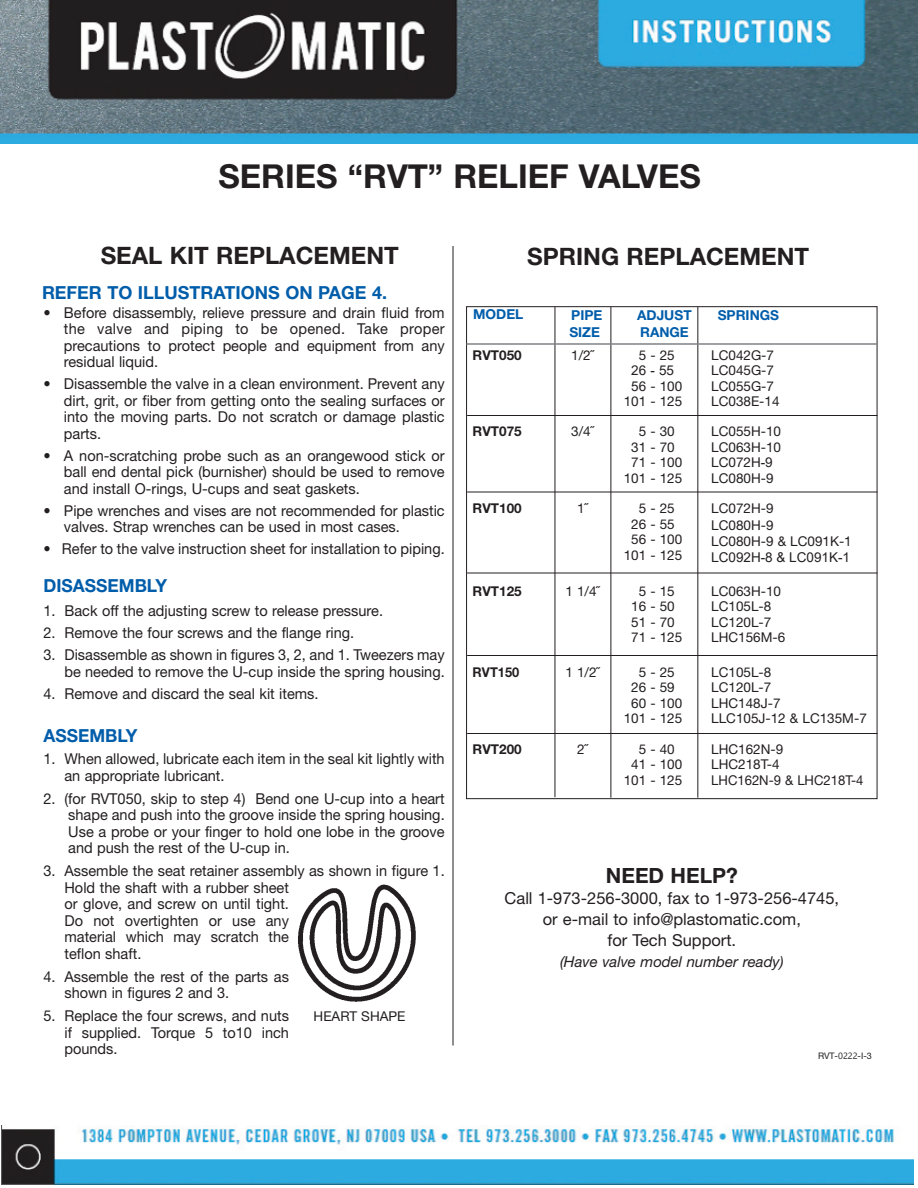
<style>
.page{position:relative;width:918px;height:1188px;background:#fff}
.page>*{position:absolute;margin:0;border:0;box-sizing:border-box;transform-origin:0 0}
.t1{font:700 33px "Helvetica Neue";color:#231f20}
.t2{font:700 24px "Helvetica Neue";color:#231f20}
.t3{font:700 21px "Helvetica Neue";color:#231f20}
.t4{font:700 18px "Helvetica Neue";color:#005daa}
.t5{font:16.5px/21px "Helvetica Neue";color:#231f20;text-align:center}
.t6{font:15px/16.5px "Helvetica Neue";color:#231f20;text-align:justify}
.t7{font:italic 15px "Helvetica Neue";color:#231f20}
.t8{font:700 13.65px "Helvetica Neue";color:#005daa}
.t9{font:13.5px/15.5px "Helvetica Neue";color:#231f20;text-align:center}
.t10{font:700 13.5px "Helvetica Neue";color:#231f20}
.t11{font:13.5px "Arial";color:#231f20}
.t12{font:700 13.5px "Helvetica Neue";color:#231f20;scale:.95 1}
.t13{font:9px "Helvetica Neue";color:#231f20}
.s1{font-family:"Arial"}
.s2{font-family:"Helvetica Neue"}
.s3{font-family:"Leelawadee"}
</style>
<div class="page">
<img style="left:298px;top:884px;width:118px;height:118px">
<hr style="left:555px;top:307px;width:1px;height:490px;background:#231f20">
<hr style="left:610px;top:307px;width:1px;height:491px;background:#231f20">
<hr style="left:697px;top:307px;width:1px;height:491px;background:#231f20">
<hr style="left:453px;top:246px;width:1px;height:800px;background:#231f20">
<hr style="left:466px;top:343px;width:412px;height:2px;background:#808285">
<hr style="left:467px;top:415px;width:411px;height:1px;background:#231f20">
<hr style="left:467px;top:492px;width:411px;height:1px;background:#231f20">
<hr style="left:467px;top:573px;width:411px;height:1px;background:#231f20">
<hr style="left:467px;top:655px;width:411px;height:1px;background:#231f20">
<hr style="left:467px;top:733px;width:411px;height:1px;background:#231f20">
<img style="left:0;top:0;width:918px;height:143px">
<img style="left:2px;top:1126px;width:911px;height:58px">
<h1 class="t1" style="left:219px;top:165px;width:484px">SERIES “RVT” RELIEF VALVES</h1>
<h2 class="t2" style="left:101px;top:247px;width:300px">SEAL KIT REPLACEMENT</h2>
<h2 class="t2" style="left:527px;top:248px;width:283px">SPRING REPLACEMENT</h2>
<p class="t4" style="left:42px;top:286px;width:347px">REFER TO ILLUSTRATIONS ON PAGE 4.</p>
<p class="t6" style="left:64px;top:306px;width:382px;text-indent:-20px">• Before disassembly, relieve pressure and drain fluid from the valve and piping to be opened. Take proper precautions to protect people and equipment from any residual liquid.</p>
<p class="t6" style="left:64px;top:377px;width:382px;text-indent:-20px">• Disassemble the valve in a clean environment. Prevent any dirt, grit, or fiber from getting onto the sealing surfaces or into the moving parts. Do not scratch or damage plastic parts.</p>
<p class="t6" style="left:64px;top:449px;width:382px;text-indent:-20px">• A non-scratching probe such as an orangewood stick or ball end dental pick (burnisher) should be used to remove and install O-rings, U-cups and seat gaskets.</p>
<p class="t6" style="left:64px;top:503px;width:382px;text-indent:-20px">• Pipe wrenches and vises are not recommended for plastic valves. Strap wrenches can be used in most cases.</p>
<p class="t6" style="left:43px;top:542px;width:403px">• Refer to the valve instruction sheet for installation to piping.</p>
<p class="t4" style="left:43px;top:580px;width:125px">DISASSEMBLY</p>
<p class="t6" style="left:43px;top:604px;width:341px">1. Back off the adjusting screw to release pressure.</p>
<p class="t6" style="left:43px;top:626px;width:312px">2. Remove the four screws and the flange ring.</p>
<p class="t6" style="left:43px;top:648px;width:403px;text-align:right">3. Disassemble as shown in figures 3, 2, and 1. Tweezers may be needed to remove the U-cup inside the spring housing.</p>
<p class="t6" style="left:43px;top:686px;width:277px">4. Remove and discard the seal kit items.</p>
<p class="t4" style="left:43px;top:730px;width:96px">ASSEMBLY</p>
<p class="t6" style="left:64px;top:752px;width:382px;text-indent:-21px">1. When allowed, lubricate each item in the seal kit lightly with an appropriate lubricant.</p>
<p class="t6" style="left:68px;top:792px;width:378px;text-indent:-25px">2. (for RVT050, skip to step 4) Bend one U-cup into a heart shape and push into the groove inside the spring housing.<br>Use a probe or your finger to hold one lobe in the groove and push the rest of the U-cup in.</p>
<p class="t6" style="left:64px;top:864px;width:382px;text-align:left;text-indent:-21px">3. Assemble the seat retainer assembly as shown in figure 1.<br>Hold the shaft with a rubber sheet<br>or glove, and screw on until tight.<br>Do not overtighten or use any<br>material which may scratch the<br>teflon shaft.</p>
<p class="t6" style="left:64px;top:970px;width:226px;text-indent:-21px">4. Assemble the rest of the parts as shown in figures 2 and 3.</p>
<p class="t6" style="left:64px;top:1009px;width:226px;text-indent:-21px">5. Replace the four screws, and nuts if supplied. Torque 5 to10 inch pounds.</p>
<p class="t9" style="left:314px;top:1010px;width:93px">HEART SHAPE</p>
<p class="t8" style="left:473px;top:309px;width:52px">MODEL</p>
<p class="t8" style="left:571px;top:311px;width:33px">PIPE</p>
<p class="t8" style="left:637px;top:311px;width:56px">ADJUST</p>
<p class="t8" style="left:718px;top:311px;width:63px">SPRINGS</p>
<p class="t8" style="left:569px;top:327px;width:32px">SIZE</p>
<p class="t8" style="left:640px;top:327px;width:50px">RANGE</p>
<p class="t10" style="left:473px;top:350px;width:51px">RVT050</p>
<p class="t9" style="left:571px;top:349px;width:24px">1/2˝</p>
<p class="t9" style="left:639px;top:349px;width:38px">5 - 25</p>
<p class="t9" style="left:711px;top:349px;width:64px">LC042G-7</p>
<p class="t11" style="left:631px;top:361px;width:44px">26 - 55</p>
<p class="t9" style="left:711px;top:364px;width:64px">LC045G-7</p>
<p class="t9" style="left:631px;top:379px;width:53px"><span class="s1">56</span> - 100</p>
<p class="t9" style="left:711px;top:379px;width:64px">LC055G-7</p>
<p class="t9" style="left:624px;top:395px;width:60px">101 - 125</p>
<p class="t9" style="left:711px;top:395px;width:70px">LC038E-14</p>
<p class="t10" style="left:473px;top:427px;width:51px">RVT075</p>
<p class="t9" style="left:571px;top:425px;width:24px">3/4˝</p>
<p class="t9" style="left:639px;top:425px;width:38px">5 - 30</p>
<p class="t9" style="left:711px;top:425px;width:71px">LC055H-10</p>
<p class="t9" style="left:631px;top:441px;width:45px">31 - 70</p>
<p class="t9" style="left:711px;top:441px;width:71px">LC063H-10</p>
<p class="t9" style="left:631px;top:456px;width:53px">71 - 100</p>
<p class="t9" style="left:711px;top:456px;width:63px">LC072H<span class="s1">-9</span></p>
<p class="t9" style="left:624px;top:471px;width:60px">101 - 125</p>
<p class="t9" style="left:711px;top:471px;width:64px">LC080H-9</p>
<p class="t10" style="left:473px;top:504px;width:51px">RVT100</p>
<p class="t9" style="left:577px;top:502px;width:12px">1˝</p>
<p class="t9" style="left:624px;top:502px;width:60px">5 - 25<br>26 - 55<br>56 - 100<br>101 - 125</p>
<p class="t9" style="left:711px;top:502px;width:142px;line-height:16.2px;text-align:left">LC072H-9<br>LC080H-9<br>LC080H-9 &amp; LC091K-1</p>
<p class="t11" style="left:711px;top:548px;width:140px"><span class="s2">L</span>C092H-8 &amp; LC091K-1</p>
<p class="t10" style="left:473px;top:586px;width:51px">RVT125</p>
<p class="t9" style="left:566px;top:585px;width:36px">1 1/4˝</p>
<p class="t9" style="left:639px;top:585px;width:38px">5 - 15</p>
<p class="t9" style="left:711px;top:585px;width:71px">LC063H-10</p>
<p class="t9" style="left:631px;top:600px;width:45px">16 - 50</p>
<p class="t9" style="left:711px;top:600px;width:62px">LC105L-8</p>
<p class="t9" style="left:631px;top:616px;width:45px">51 - 70</p>
<p class="t9" style="left:711px;top:616px;width:62px">LC120L-7</p>
<p class="t9" style="left:631px;top:631px;width:53px">71 - 125</p>
<p class="t9" style="left:711px;top:631px;width:76px">LHC156M-6</p>
<p class="t12" style="left:473px;top:667px;width:51px">RVT150</p>
<p class="t9" style="left:565px;top:666px;width:36px">1 1/2˝</p>
<p class="t9" style="left:639px;top:666px;width:38px">5 - 25</p>
<p class="t9" style="left:711px;top:666px;width:62px">LC105L-8</p>
<p class="t9" style="left:631px;top:681px;width:45px">26 - 59</p>
<p class="t9" style="left:711px;top:681px;width:62px">LC120L-7</p>
<p class="t9" style="left:631px;top:697px;width:53px">60 - 100</p>
<p class="t9" style="left:711px;top:697px;width:71px">LHC148J-7</p>
<p class="t9" style="left:624px;top:712px;width:60px">101 - 125</p>
<p class="t9" style="left:711px;top:712px;width:157px">LLC105J-12 &amp; LC135M-7</p>
<p class="t10" style="left:473px;top:744px;width:51px">RVT200</p>
<p class="t9" style="left:577px;top:743px;width:12px">2˝</p>
<p class="t9" style="left:624px;top:743px;width:60px">5 - 40<br>41 - 100<br>101 - 125</p>
<p class="t9" style="left:711px;top:743px;width:154px;text-align:left">LHC162N-<span class="s1">9<br></span>LHC218T-4<br>LHC162N-<span class="s1">9</span> &amp; LHC218T-4</p>
<h3 class="t3" style="left:606px;top:868px;width:134px">NEED HELP?</h3>
<p class="t5" style="left:505px;top:890px;width:336px">Call 1-973-256-3000, fax to 1-973-256-4745, or e-mail to info@plastomatic.com,<br>for Tech Support.</p>
<p class="t7" style="left:560px;top:957px;width:225px">(Have valve model number ready)</p>
<p class="t13" style="left:818px;top:1053px;width:55px">RVT-<span class="s3">0222</span>-I-3</p>
</div>
